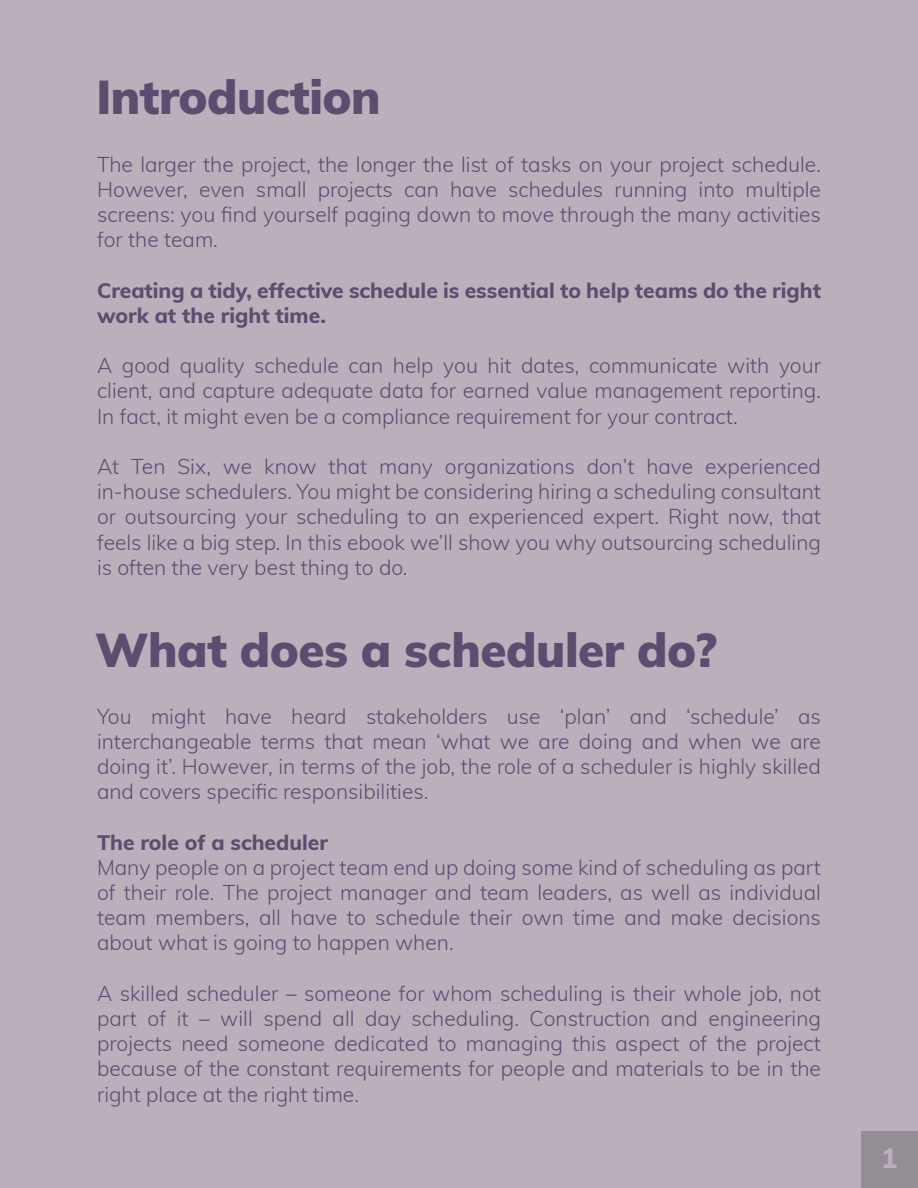
<style>
.page{position:relative;width:918px;height:1188px;background:#b9b0bb}
.page>*{position:absolute;margin:0;border:0;box-sizing:border-box;transform-origin:0 0}
.t1{font:900 47.4px "Mulish";letter-spacing:-.01em;color:#5d4c70}
.t2{font:800 28.2px "Muli";color:#b9b0bb}
.t3{font:300 21px/25.2px "Muli";color:#5d4c70;text-align:justify}
.t4{font:800 21px/25.2px "Muli";color:#5d4c70}
</style>
<div class="page">
<div style="left:862px;top:1132px;width:56px;height:56px;background:#948d96"></div>
<h1 class="t1" style="left:96px;top:65px;width:286px">Introduction</h1>
<p class="t3" style="left:97px;top:151px;width:725px">The larger the project, the longer the list of tasks on your project schedule.<br>However, even small projects can have schedules running into multiple screens: you find yourself paging down to move through the many activities for the team.</p>
<p class="t4" style="left:97px;top:276px;width:725px">Creating a tidy, effective schedule is essential to help teams do the right work at the right time.</p>
<p class="t3" style="left:97px;top:352px;width:726px">A good quality schedule can help you hit dates, communicate with your client, and capture adequate data for earned value management reporting.<br>In fact, it might even be a compliance requirement for your contract.</p>
<p class="t3" style="left:97px;top:453px;width:726px">At Ten Six, we know that many organizations don’t have experienced in-house schedulers. You might be considering hiring a scheduling consultant or outsourcing your scheduling to an experienced expert. Right now, that feels like a big step. In this ebook we’ll show you why outsourcing scheduling is often the very best thing to do.</p>
<h1 class="t1" style="left:95px;top:618px;width:624px">What does a scheduler do?</h1>
<p class="t3" style="left:97px;top:702px;width:726px">You might have heard stakeholders use ‘plan’ and ‘schedule’ as interchangeable terms that mean ‘what we are doing and when we are doing it’. However, in terms of the job, the role of a scheduler is highly skilled and covers specific responsibilities.</p>
<p class="t4" style="left:97px;top:828px;width:233px">The role of a scheduler</p>
<p class="t3" style="left:97px;top:854px;width:726px">Many people on a project team end up doing some kind of scheduling as part of their role. The project manager and team leaders, as well as individual team members, all have to schedule their own time and make decisions about what is going to happen when.</p>
<p class="t3" style="left:97px;top:980px;width:726px">A skilled scheduler – someone for whom scheduling is their whole job, not part of it – will spend all day scheduling. Construction and engineering projects need someone dedicated to managing this aspect of the project because of the constant requirements for people and materials to be in the right place at the right time.</p>
<h2 class="t2" style="left:881px;top:1137px;width:18px">1</h2>
</div>
